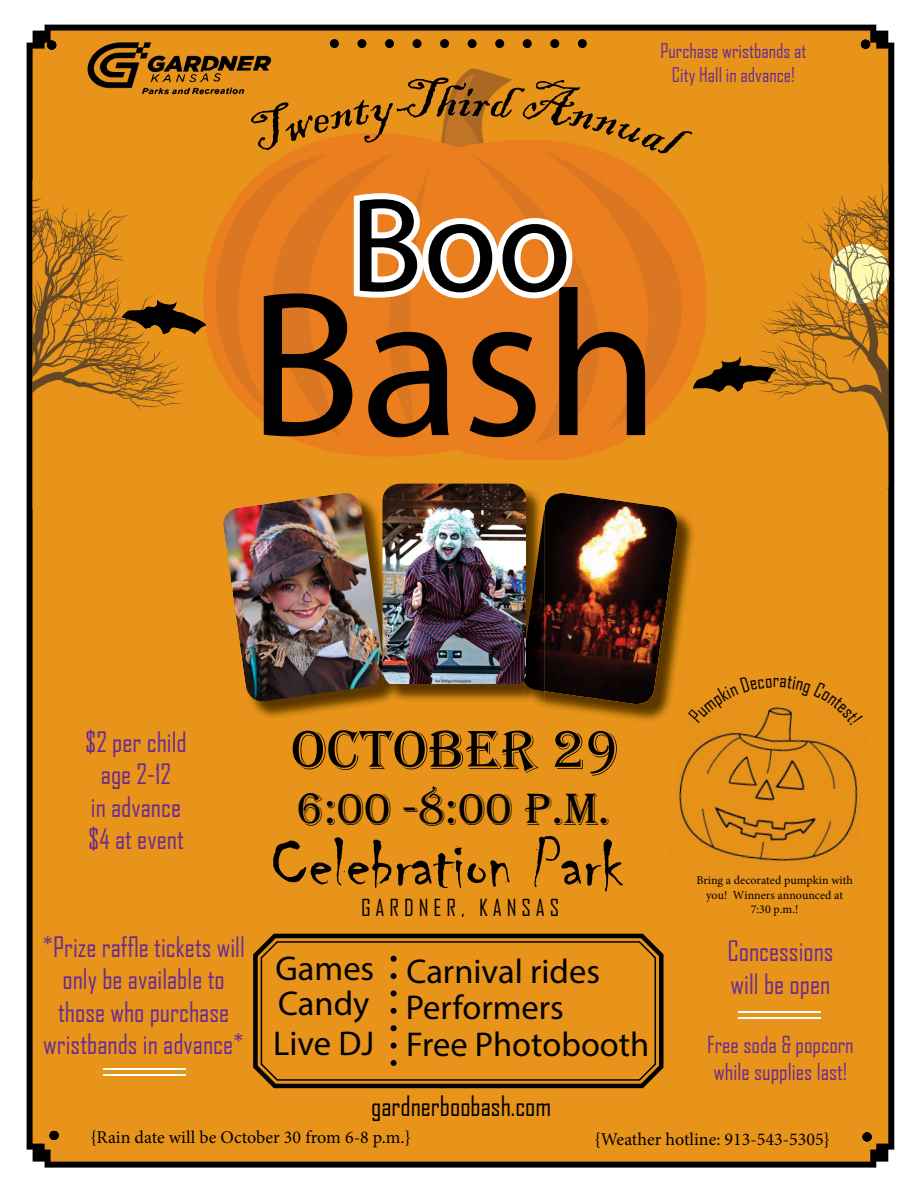
<style>
.page{position:relative;width:918px;height:1188px;background:#fff}
.page>*{position:absolute;margin:0;border:0;box-sizing:border-box;transform-origin:0 0}
.t1{font:208.5px "Myriad Pro";color:#000}
.t2{font:135px "Myriad Pro";color:#000}
.t3{font:72px "Chiller";color:#000}
.t4{font:57px "Algerian";color:#000}
.t5{font:57px "Blackadder ITC";color:#000}
.t6{font:46.5px "Algerian";color:#000}
.t7{font:34.5px/36.8px "Myriad Pro";color:#000}
.t8{font:27px/32.4px "Agency FB";color:#6a2c91;text-align:center}
.t9{font:27px "Agency FB";color:#000}
.t10{font:22.5px/27px "Agency FB";color:#6a2c91}
.t11{font:22.5px "Agency FB";letter-spacing:.22em;color:#000}
.t12{font:19.5px/23.4px "Agency FB";color:#6a2c91;text-align:center}
.t13{font:19.5px "Agency FB";color:#000}
.t14{font:18px "Minion Pro";color:#000}
.t15{font:12px/14.4px "Minion Pro";color:#000;text-align:center}
</style>
<div class="page">
<div style="left:27px;top:25px;width:867px;height:1143px;background:#e8941a"></div>
<svg style="left:253px;top:934px;width:411px;height:154px;background:#67410b"></svg>
<div style="left:261px;top:941px;width:395px;height:140px;background:#e8941a"></div>
<svg style="left:391px;top:956px;width:6px;height:110px"></svg>
<svg style="left:707px;top:345px;width:49px;height:53px;background:#8b580f"></svg>
<svg style="left:330px;top:39px;width:257px;height:9px;background:#a86b12"></svg>
<svg style="left:47px;top:41px;width:9px;height:9px"></svg>
<svg style="left:861px;top:40px;width:9px;height:9px"></svg>
<svg style="left:49px;top:1131px;width:10px;height:9px"></svg>
<svg style="left:862px;top:1132px;width:10px;height:9px"></svg>
<hr style="left:738px;top:1011px;width:82px;height:2px;background:#fff">
<hr style="left:738px;top:1018px;width:82px;height:1px;background:#fff">
<hr style="left:104px;top:1068px;width:82px;height:1px;background:#fff">
<hr style="left:104px;top:1074px;width:82px;height:1px;background:#fff">
<img style="left:668px;top:697px;width:202px;height:180px">
<img style="left:86px;top:33px;width:187px;height:65px">
<img style="left:203px;top:69px;width:504px;height:392px">
<img style="left:688px;top:372px;width:19px;height:21px">
<svg style="left:185px;top:290px;width:26px;height:50px"></svg>
<img style="left:203px;top:317px;width:8px;height:15px">
<img style="left:203px;top:69px;width:70px;height:29px">
<svg style="left:346px;top:187px;width:232px;height:117px"></svg>
<svg style="left:888px;top:266px;width:1px;height:16px"></svg>
<img style="left:756px;top:164px;width:132px;height:325px">
<img style="left:756px;top:362px;width:25px;height:24px">
<img style="left:830px;top:244px;width:58px;height:60px">
<img style="left:33px;top:180px;width:152px;height:329px">
<img style="left:117px;top:290px;width:68px;height:49px">
<img style="left:524px;top:496px;width:171px;height:226px">
<img style="left:680px;top:696px;width:8px;height:26px">
<img style="left:544px;top:493px;width:136px;height:211px">
<img style="left:226px;top:702px;width:176px;height:18px">
<img style="left:221px;top:491px;width:165px;height:213px">
<img style="left:402px;top:486px;width:142px;height:216px">
<img style="left:524px;top:496px;width:20px;height:206px">
<img style="left:521px;top:510px;width:23px;height:181px">
<img style="left:385px;top:684px;width:17px;height:18px">
<img style="left:382px;top:484px;width:143px;height:200px">
<div style="left:780px;top:676px;width:83px;height:50px;background:#e8941a"></div>
<svg style="left:247px;top:75px;width:445px;height:87px;background:#e48d1b"></svg>
<div style="left:688px;top:677px;width:84px;height:46px;background:#e69219"></div>
<h3 class="t5" style="left:458px;top:72px;width:15px">i</h3>
<p class="t12" style="left:661px;top:40px;width:148px">Purchase wristbands at<br>City Hall in advance!</p>
<h2 class="t2" style="left:350px;top:194px;width:223px">Boo</h2>
<h1 class="t1" style="left:248px;top:285px;width:413px">Bash</h1>
<p class="t8" style="left:85px;top:727px;width:103px">$2 per child age 2-12</p>
<h3 class="t4" style="left:291px;top:722px;width:330px">OCTOBER 29</h3>
<p class="t8" style="left:88px;top:792px;width:97px;text-align:left">in advance $4 at event</p>
<h3 class="t6" style="left:297px;top:787px;width:315px">6:00 -8:00 P.M.</h3>
<h3 class="t3" style="left:271px;top:819px;width:353px">Celebration Park</h3>
<p class="t8" style="left:42px;top:932px;width:204px">*Prize raffle tickets will only be available to those who purchase wristbands in advance*</p>
<p class="t11" style="left:361px;top:897px;width:200px">GARDNER, KANSAS</p>
<p class="t7" style="left:406px;top:956px;width:245px;text-indent:-130px">Games Carnival rides<br>Performers<br>Free Photobooth</p>
<p class="t7" style="left:273px;top:987px;width:102px;line-height:39.6px">Candy<br>Live DJ</p>
<p class="t9" style="left:371px;top:1094px;width:182px">gardnerboobash.com</p>
<p class="t13" style="left:773px;top:671px;width:8px">r</p>
<p class="t15" style="left:696px;top:874px;width:158px">Bring a decorated pumpkin with you! Winners announced at<br>7:30 p.m.!</p>
<p class="t8" style="left:727px;top:936px;width:108px;text-align:left">Concessions will be open</p>
<p class="t10" style="left:707px;top:1032px;width:148px">Free soda &amp; popcorn while supplies last!</p>
<p class="t14" style="left:90px;top:1130px;width:322px">{Rain date will be October 30 from 6-8 p.m.}</p>
<p class="t14" style="left:595px;top:1132px;width:237px">{Weather hotline: 913-543-5305}</p>
</div>
